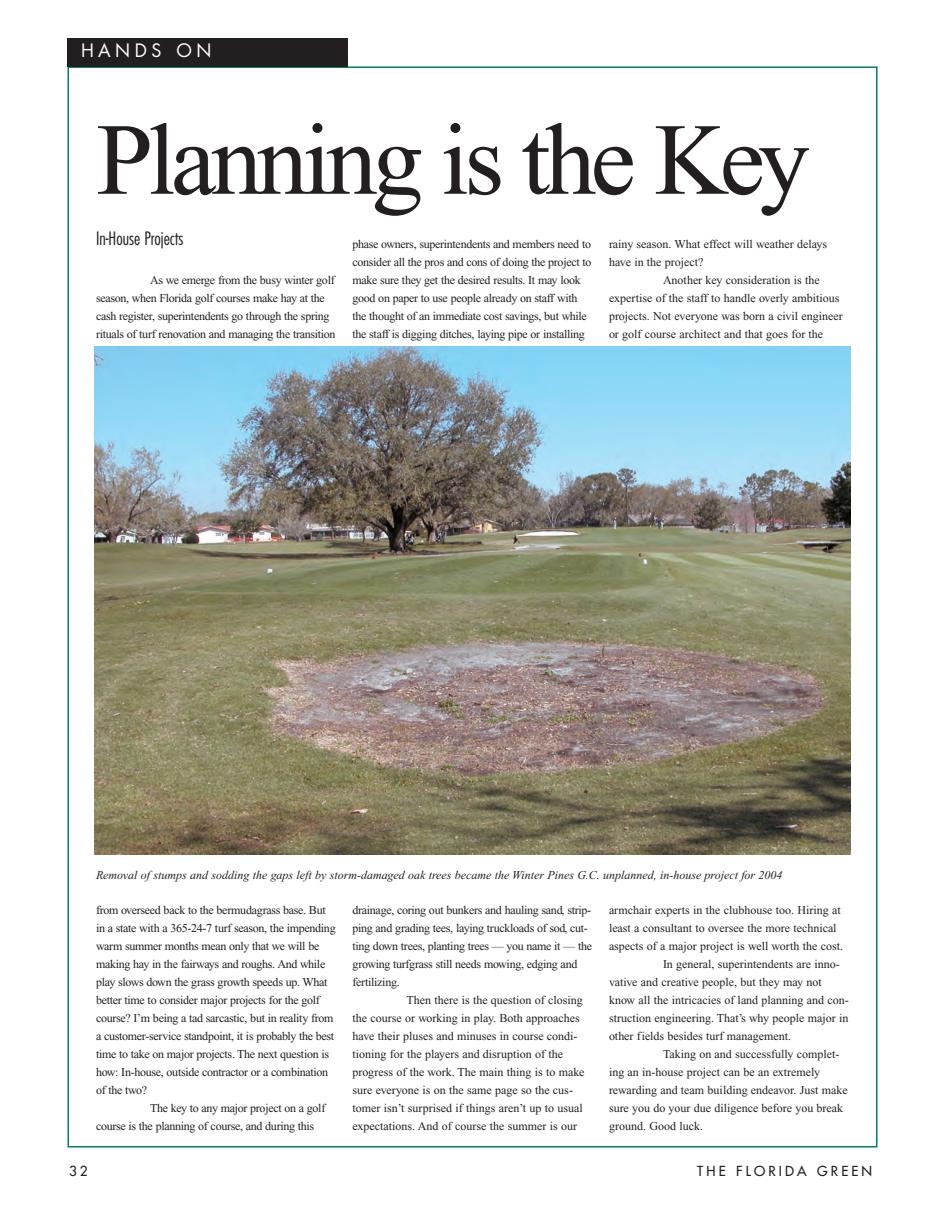
<style>
.page{position:relative;width:945px;height:1215px;background:#fff}
.page>*{position:absolute;margin:0;border:0;box-sizing:border-box;transform-origin:0 0}
.t1{font:102px "Times New Roman";letter-spacing:-.05em;color:#231f20}
.t2{font:300 condensed 18px "Futura";color:#231f20}
.t3{font:18px "Futura";letter-spacing:.245em;color:#fff}
.t4{font:13.5px "Futura";letter-spacing:.23em;color:#231f20}
.t5{font:12px/18px "Times New Roman";letter-spacing:-.025em;color:#231f20}
.t6{font:12px "Times New Roman";color:#231f20}
.t7{font:italic 12px "Times New Roman";color:#231f20}
</style>
<div class="page">
<div style="left:68px;top:38px;width:280px;height:28px;background:#231f20"></div>
<img style="left:94px;top:347px;width:756px;height:508px">
<h2 class="t3" style="left:81px;top:42px;width:132px">HANDS ON</h2>
<h1 class="t1" style="left:96px;top:123px;width:715px">Planning is the Key</h1>
<h2 class="t2" style="left:96px;top:231px;width:89px">In-House Projects</h2>
<p class="t5" style="left:96px;top:272px;width:241px;text-indent:54px">As we emerge from the busy winter golf season, when Florida golf courses make hay at the cash register, superintendents go through the spring rituals of turf renovation and managing the transition</p>
<p class="t5" style="left:352px;top:236px;width:241px">phase owners, superintendents and members need to consider all the pros and cons of doing the project to make sure they get the desired results. It may look good on paper to use people already on staff with the thought of an immediate cost savings, but while the staff is digging ditches, laying pipe or installing</p>
<p class="t6" style="left:609px;top:239px;width:220px">rainy season. What effect will weather delays</p>
<p class="t6" style="left:609px;top:257px;width:96px">have in the project?</p>
<p class="t6" style="left:663px;top:275px;width:158px">Another key consideration is the</p>
<p class="t6" style="left:609px;top:293px;width:232px">expertise of the staff to handle overly ambitious</p>
<p class="t6" style="left:609px;top:311px;width:235px">projects. Not everyone was born a civil engineer</p>
<p class="t6" style="left:609px;top:329px;width:216px">or golf course architect and that goes for the</p>
<p class="t7" style="left:96px;top:871px;width:688px">Removal of stumps and sodding the gaps left by storm-damaged oak trees became the Winter Pines G.C. unplanned, in-house project for 2004</p>
<p class="t5" style="left:96px;top:902px;width:231px">from overseed back to the bermudagrass base. But</p>
<p class="t5" style="left:96px;top:920px;width:241px">in a state with a 365-24-7 turf season, the impending</p>
<p class="t5" style="left:96px;top:938px;width:225px">warm summer months mean only that we will be</p>
<p class="t5" style="left:96px;top:956px;width:231px">making hay in the fairways and roughs. And while</p>
<p class="t5" style="left:96px;top:974px;width:233px">play slows down the grass growth speeds up. What</p>
<p class="t5" style="left:96px;top:992px;width:225px">better time to consider major projects for the golf</p>
<p class="t5" style="left:96px;top:1010px;width:239px">course? I’m being a tad sarcastic, but in reality from</p>
<p class="t5" style="left:96px;top:1028px;width:240px">a customer-service standpoint, it is probably the best</p>
<p class="t5" style="left:96px;top:1046px;width:235px">time to take on major projects. The next question is</p>
<p class="t5" style="left:96px;top:1064px;width:234px">how: In-house, outside contractor or a combination</p>
<p class="t5" style="left:96px;top:1082px;width:53px">of the two?</p>
<p class="t5" style="left:150px;top:1100px;width:177px">The key to any major project on a golf</p>
<p class="t5" style="left:96px;top:1118px;width:220px">course is the planning of course, and during this</p>
<p class="t5" style="left:352px;top:902px;width:240px">drainage, coring out bunkers and hauling sand, strip-</p>
<p class="t5" style="left:352px;top:920px;width:237px">ping and grading tees, laying truckloads of sod, cut-</p>
<p class="t5" style="left:352px;top:938px;width:241px">ting down trees, planting trees — you name it — the</p>
<p class="t5" style="left:352px;top:956px;width:226px">growing turfgrass still needs mowing, edging and</p>
<p class="t5" style="left:352px;top:974px;width:49px">fertilizing.</p>
<p class="t6" style="left:406px;top:995px;width:178px">Then there is the question of closing</p>
<p class="t6" style="left:352px;top:1013px;width:229px">the course or working in play. Both approaches</p>
<p class="t6" style="left:352px;top:1031px;width:227px">have their pluses and minuses in course condi-</p>
<p class="t6" style="left:352px;top:1049px;width:212px">tioning for the players and disruption of the</p>
<p class="t6" style="left:352px;top:1067px;width:234px">progress of the work. The main thing is to make</p>
<p class="t6" style="left:352px;top:1085px;width:222px">sure everyone is on the same page so the cus-</p>
<p class="t6" style="left:352px;top:1103px;width:232px">tomer isn’t surprised if things aren’t up to usual</p>
<p class="t6" style="left:352px;top:1121px;width:226px">expectations. And of course the summer is our</p>
<p class="t6" style="left:609px;top:905px;width:233px">armchair experts in the clubhouse too. Hiring at</p>
<p class="t6" style="left:609px;top:923px;width:229px">least a consultant to oversee the more technical</p>
<p class="t6" style="left:609px;top:941px;width:236px">aspects of a major project is well worth the cost.</p>
<p class="t6" style="left:663px;top:959px;width:178px">In general, superintendents are inno-</p>
<p class="t6" style="left:609px;top:977px;width:214px">vative and creative people, but they may not</p>
<p class="t6" style="left:609px;top:995px;width:241px">know all the intricacies of land planning and con-</p>
<p class="t6" style="left:609px;top:1013px;width:241px">struction engineering. That’s why people major in</p>
<p class="t6" style="left:609px;top:1031px;width:184px">other fields besides turf management.</p>
<p class="t6" style="left:663px;top:1049px;width:178px">Taking on and successfully complet-</p>
<p class="t6" style="left:609px;top:1067px;width:213px">ing an in-house project can be an extremely</p>
<p class="t6" style="left:609px;top:1085px;width:240px">rewarding and team building endeavor. Just make</p>
<p class="t6" style="left:609px;top:1103px;width:236px">sure you do your due diligence before you break</p>
<p class="t6" style="left:609px;top:1121px;width:96px">ground. Good luck.</p>
<p class="t4" style="left:69px;top:1164px;width:20px">32</p>
<p class="t4" style="left:697px;top:1164px;width:177px">THE FLORIDA GREEN</p>
</div>
